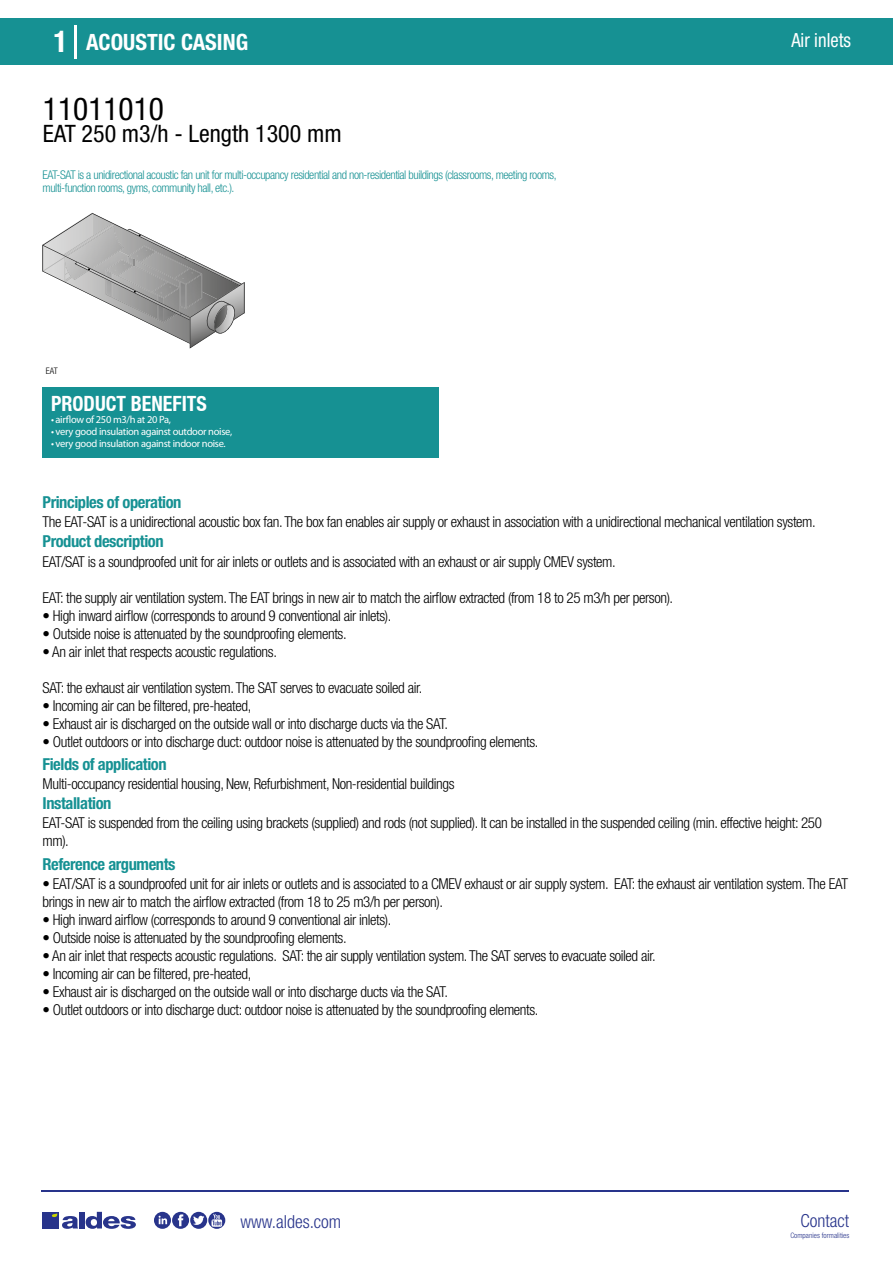
<style>
.page{position:relative;width:893px;height:1263px;background:#fff}
.page>*{position:absolute;margin:0;border:0;box-sizing:border-box;transform-origin:0 0}
.t1{font:condensed 31.5px "Helvetica Neue LT Std";color:#000}
.t2{font:condensed 24px "Helvetica Neue LT Std";color:#000}
.t3{font:700 condensed 22.5px "Helvetica Neue LT Std";color:#fff}
.t4{font:700 condensed 21px "Helvetica Neue";color:#fff;scale:.95 1}
.t5{font:condensed 19.5px "Helvetica Neue LT Std";color:#fff;scale:.95 1}
.t6{font:300 condensed 18px "Helvetica Neue";color:#28348b}
.t7{font:700 condensed 16.5px "Helvetica Neue LT Std";letter-spacing:-.025em;color:#169193}
.t8{font:300 condensed 15px/18px "Helvetica Neue LT Std";letter-spacing:-.025em;color:#000}
.t9{font:300 condensed 12px/13.5px "Helvetica Neue LT Std";letter-spacing:-.035em;color:#169193}
.t10{font:10.5px "Myriad Pro";letter-spacing:-.03em;color:#fff}
.t11{font:300 condensed 7.5px "Helvetica Neue";color:#28348b}
.s1{font-size:30px}
</style>
<div class="page">
<div style="left:0;top:18px;width:893px;height:46px;background:#169193"></div>
<div style="left:43px;top:387px;width:396px;height:70px;background:#169193"></div>
<hr style="left:74px;top:25px;width:2px;height:33px;background:#fff">
<svg style="left:43px;top:213px;width:201px;height:136px"></svg>
<hr style="left:41px;top:1190px;width:808px;height:1px;background:#28348b">
<svg style="left:154px;top:1212px;width:71px;height:17px"></svg>
<div style="left:42px;top:1212px;width:17px;height:16px;background:#28348b"></div>
<div style="left:79px;top:1212px;width:5px;height:16px;background:#28348b"></div>
<svg style="left:86px;top:1212px;width:50px;height:17px"></svg>
<svg style="left:52px;top:1213px;width:26px;height:16px"></svg>
<h3 class="t3" style="left:54px;top:28px;width:196px"><span class="s1">1</span> ACOUSTIC CASING</h3>
<h3 class="t5" style="left:791px;top:29px;width:64px">Air inlets</h3>
<h1 class="t1" style="left:43px;top:91px;width:122px">11011010</h1>
<h2 class="t2" style="left:43px;top:120px;width:300px">EAT 250 m3/h - Length 1300 mm</h2>
<p class="t9" style="left:43px;top:167px;width:516px">EAT-SAT is a unidirectional acoustic fan unit for multi-occupancy residential and non-residential buildings (classrooms, meeting rooms, multi-function rooms, gyms, community hall, etc.).</p>
<h3 class="t4" style="left:51px;top:391px;width:166px">PRODUCT BENEFITS</h3>
<p class="t10" style="left:51px;top:413px;width:121px">• airflow of 250 m3/h at 20 Pa,</p>
<p class="t10" style="left:51px;top:425px;width:183px">• very good insulation against outdoor noise,</p>
<p class="t10" style="left:51px;top:437px;width:176px">• very good insulation against indoor noise.</p>
<p class="t7" style="left:43px;top:492px;width:140px">Principles of operation</p>
<p class="t7" style="left:43px;top:531px;width:123px">Product description</p>
<p class="t8" style="left:43px;top:513px;width:775px">The EAT-SAT is a unidirectional acoustic box fan. The box fan enables air supply or exhaust in association with a unidirectional mechanical ventilation system.</p>
<p class="t8" style="left:43px;top:552px;width:575px">EAT/SAT is a soundproofed unit for air inlets or outlets and is associated with an exhaust or air supply CMEV system.</p>
<p class="t8" style="left:43px;top:588px;width:632px">EAT: the supply air ventilation system. The EAT brings in new air to match the airflow extracted (from 18 to 25 m3/h per person).</p>
<p class="t8" style="left:43px;top:606px;width:350px">• High inward airflow (corresponds to around 9 conventional air inlets).</p>
<p class="t8" style="left:43px;top:624px;width:306px">• Outside noise is attenuated by the soundproofing elements.</p>
<p class="t8" style="left:43px;top:642px;width:236px">• An air inlet that respects acoustic regulations.</p>
<p class="t8" style="left:43px;top:678px;width:381px">SAT: the exhaust air ventilation system. The SAT serves to evacuate soiled air.</p>
<p class="t8" style="left:43px;top:696px;width:210px">• Incoming air can be filtered, pre-heated,</p>
<p class="t8" style="left:43px;top:714px;width:407px">• Exhaust air is discharged on the outside wall or into discharge ducts via the SAT.</p>
<p class="t8" style="left:43px;top:732px;width:497px">• Outlet outdoors or into discharge duct: outdoor noise is attenuated by the soundproofing elements.</p>
<p class="t8" style="left:43px;top:774px;width:413px">Multi-occupancy residential housing, New, Refurbishment, Non-residential buildings</p>
<p class="t8" style="left:43px;top:814px;width:781px">EAT-SAT is suspended from the ceiling using brackets (supplied) and rods (not supplied). It can be installed in the suspended ceiling (min. effective height: 250 mm).</p>
<p class="t7" style="left:43px;top:754px;width:126px">Fields of application</p>
<p class="t7" style="left:43px;top:793px;width:70px">Installation</p>
<p class="t7" style="left:43px;top:854px;width:135px">Reference arguments</p>
<p class="t8" style="left:43px;top:875px;width:807px">• EAT/SAT is a soundproofed unit for air inlets or outlets and is associated to a CMEV exhaust or air supply system. EAT: the exhaust air ventilation system. The EAT brings in new air to match the airflow extracted (from 18 to 25 m3/h per person).</p>
<p class="t8" style="left:43px;top:911px;width:350px">• High inward airflow (corresponds to around 9 conventional air inlets).</p>
<p class="t8" style="left:43px;top:929px;width:306px">• Outside noise is attenuated by the soundproofing elements.</p>
<p class="t8" style="left:43px;top:947px;width:615px">• An air inlet that respects acoustic regulations. SAT: the air supply ventilation system. The SAT serves to evacuate soiled air.</p>
<p class="t8" style="left:43px;top:965px;width:210px">• Incoming air can be filtered, pre-heated,</p>
<p class="t8" style="left:43px;top:983px;width:407px">• Exhaust air is discharged on the outside wall or into discharge ducts via the SAT.</p>
<p class="t8" style="left:43px;top:1001px;width:497px">• Outlet outdoors or into discharge duct: outdoor noise is attenuated by the soundproofing elements.</p>
<p class="t6" style="left:240px;top:1211px;width:102px">www.aldes.com</p>
<p class="t6" style="left:800px;top:1211px;width:50px">Contact</p>
<p class="t11" style="left:790px;top:1230px;width:60px">Companies formalities</p>
</div>
